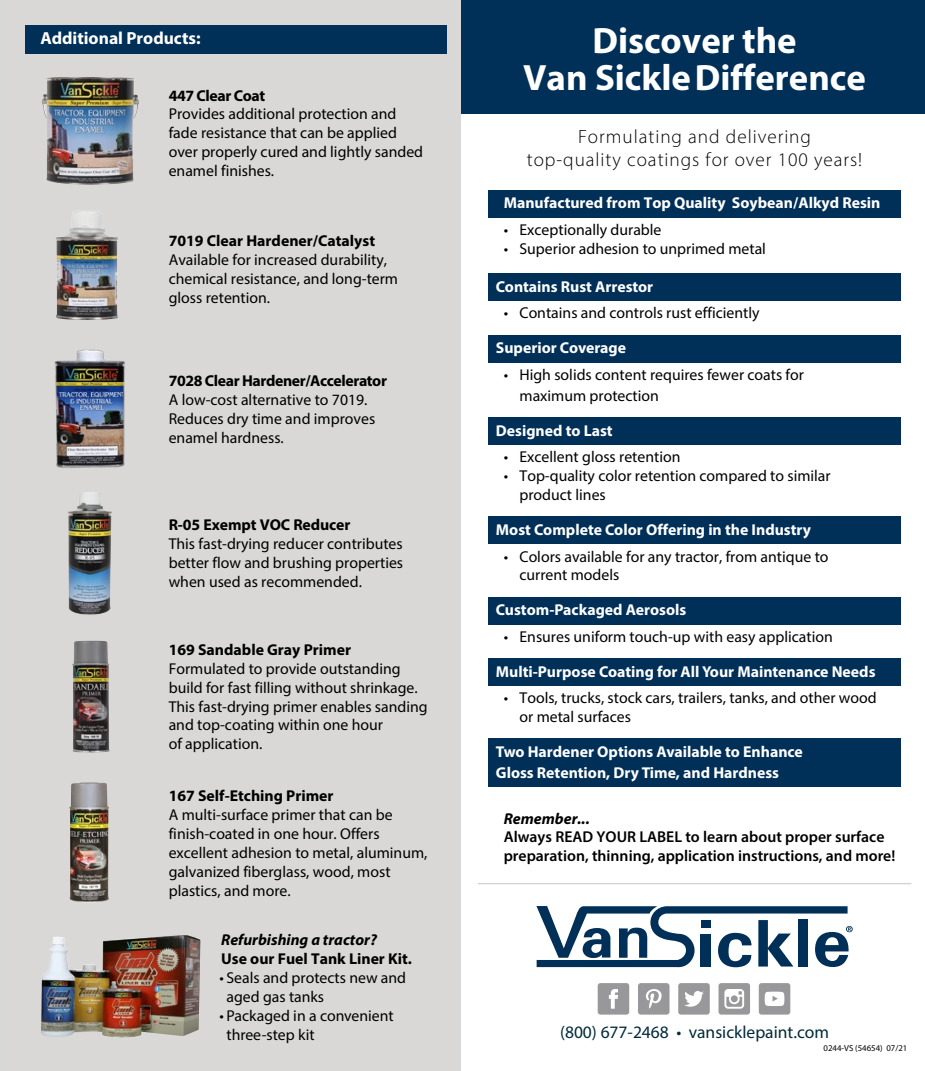
<style>
.page{position:relative;width:925px;height:1071px;background:#fff}
.page>*{position:absolute;margin:0;border:0;box-sizing:border-box;transform-origin:0 0}
.t1{font:700 36.75px/36.8px "Myriad Pro";color:#fff;text-align:center}
.t2{font:300 19.25px/23.1px "Myriad Pro";letter-spacing:.05em;color:#000;text-align:center}
.t3{font:17.5px "Myriad Pro";color:#002a3a}
.t4{font:700 17.5px "Myriad Pro";color:#fff}
.t5{font:15.75px/18.9px "Myriad Pro";color:#000}
.t6{font:700 15.75px/21px "Myriad Pro";color:#fff}
.t7{font:700 15.75px "Myriad Pro";color:#000}
.t8{font:600 15.75px/18.9px "Myriad Pro";color:#000}
.t9{font:700 15.75px "Myriad Pro";letter-spacing:-.025em;color:#000}
.t10{font:italic 700 15.75px "Myriad Pro";color:#000}
.t11{font:8.75px "Myriad Pro";color:#000}
</style>
<div class="page">
<div style="left:0;top:0;width:24px;height:1071px;background:#d8d9d7"></div>
<div style="left:459px;top:0;width:465px;height:113px;background:#003057"></div>
<div style="left:488px;top:190px;width:411px;height:27px;background:#003057"></div>
<div style="left:488px;top:274px;width:411px;height:27px;background:#003057"></div>
<div style="left:488px;top:335px;width:411px;height:27px;background:#003057"></div>
<div style="left:488px;top:417px;width:411px;height:28px;background:#003057"></div>
<div style="left:488px;top:517px;width:411px;height:27px;background:#003057"></div>
<div style="left:488px;top:597px;width:411px;height:27px;background:#003057"></div>
<div style="left:488px;top:658px;width:411px;height:28px;background:#003057"></div>
<div style="left:488px;top:739px;width:411px;height:48px;background:#003057"></div>
<svg style="left:536px;top:906px;width:316px;height:62px"></svg>
<hr style="left:477px;top:883px;width:433px;height:1px;background:#cfd3d5">
<div style="left:9px;top:0;width:452px;height:1071px;background:#d9d8d6"></div>
<img style="left:41px;top:935px;width:159px;height:102px">
<img style="left:68px;top:492px;width:44px;height:123px">
<img style="left:56px;top:211px;width:62px;height:109px">
<img style="left:54px;top:349px;width:71px;height:119px">
<img style="left:72px;top:640px;width:38px;height:113px">
<img style="left:69px;top:782px;width:41px;height:121px">
<div style="left:25px;top:25px;width:421px;height:29px;background:#003057"></div>
<img style="left:42px;top:77px;width:97px;height:108px">
<div style="left:678px;top:983px;width:31px;height:32px;background:#98989a;border-radius:3px"></div>
<svg style="left:684px;top:991px;width:19px;height:16px"></svg>
<div style="left:597px;top:983px;width:32px;height:32px;background:#98989a;border-radius:3px"></div>
<svg style="left:608px;top:989px;width:9px;height:20px"></svg>
<div style="left:637px;top:983px;width:32px;height:32px;background:#98989a;border-radius:3px"></div>
<svg style="left:645px;top:989px;width:16px;height:20px"></svg>
<div style="left:758px;top:983px;width:32px;height:32px;background:#98989a;border-radius:3px"></div>
<svg style="left:764px;top:992px;width:20px;height:14px"></svg>
<div style="left:718px;top:983px;width:31px;height:32px;background:#98989a;border-radius:3px"></div>
<svg style="left:724px;top:989px;width:19px;height:20px"></svg>
<p class="t4" style="left:40px;top:27px;width:162px">Additional Products:</p>
<p class="t9" style="left:169px;top:85px;width:98px">447 Clear Coat</p>
<p class="t5" style="left:169px;top:104px;width:256px">Provides additional protection and fade resistance that can be applied over properly cured and lightly sanded enamel finishes.</p>
<p class="t7" style="left:169px;top:230px;width:208px">7019 Clear Hardener/Catalyst</p>
<p class="t5" style="left:169px;top:250px;width:231px">Available for increased durability, chemical resistance, and long-term gloss retention.</p>
<p class="t9" style="left:169px;top:371px;width:220px">7028 Clear Hardener/Accelerator</p>
<p class="t5" style="left:169px;top:390px;width:208px">A low-cost alternative to 7019.<br>Reduces dry time and improves enamel hardness.</p>
<p class="t7" style="left:169px;top:514px;width:183px">R-05 Exempt VOC Reducer</p>
<p class="t5" style="left:169px;top:534px;width:236px;text-align:justify">This fast-drying reducer contributes better flow and brushing properties when used as recommended.</p>
<p class="t7" style="left:169px;top:639px;width:184px">169 Sandable Gray Primer</p>
<p class="t5" style="left:169px;top:659px;width:260px">Formulated to provide outstanding build for fast filling without shrinkage.<br>This fast-drying primer enables sanding and top-coating within one hour<br>of application.</p>
<p class="t7" style="left:169px;top:786px;width:166px">167 Self-Etching Primer</p>
<p class="t5" style="left:169px;top:805px;width:260px">A multi-surface primer that can be finish-coated in one hour. Offers excellent adhesion to metal, aluminum, galvanized fiberglass, wood, most plastics, and more.</p>
<p class="t10" style="left:221px;top:930px;width:157px">Refurbishing a tractor?</p>
<p class="t7" style="left:221px;top:949px;width:192px">Use our Fuel Tank Liner Kit.</p>
<p class="t5" style="left:226px;top:968px;width:181px;text-indent:-7px">• Seals and protects new and aged gas tanks</p>
<p class="t5" style="left:226px;top:1006px;width:169px;text-indent:-7px">• Packaged in a convenient three-step kit</p>
<h1 class="t1" style="left:523px;top:21px;width:344px">Discover the<br>Van SickleDifference</h1>
<p class="t2" style="left:526px;top:125px;width:337px">Formulating and delivering<br>top-quality coatings for over 100 years!</p>
<p class="t6" style="left:503px;top:192px;width:378px">Manufactured from Top Quality Soybean/Alkyd Resin</p>
<p class="t5" style="left:503px;top:220px;width:159px">• Exceptionally durable</p>
<p class="t5" style="left:503px;top:239px;width:263px">• Superior adhesion to unprimed metal</p>
<p class="t6" style="left:495px;top:275px;width:159px">Contains Rust Arrestor</p>
<p class="t5" style="left:503px;top:304px;width:257px">• Contains and controls rust efficiently</p>
<p class="t6" style="left:495px;top:337px;width:132px">Superior Coverage</p>
<p class="t5" style="left:519px;top:364px;width:286px;line-height:21px;text-indent:-16px">• High solids content requires fewer coats for maximum protection</p>
<p class="t6" style="left:495px;top:419px;width:118px">Designed to Last</p>
<p class="t5" style="left:503px;top:447px;width:178px">• Excellent gloss retention</p>
<p class="t5" style="left:519px;top:466px;width:312px;text-indent:-16px">• Top-quality color retention compared to similar product lines</p>
<p class="t6" style="left:495px;top:518px;width:316px">Most Complete Color Offering in the Industry</p>
<p class="t5" style="left:519px;top:547px;width:310px;text-indent:-16px">• Colors available for any tractor, from antique to current models</p>
<p class="t6" style="left:495px;top:599px;width:192px">Custom-Packaged Aerosols</p>
<p class="t5" style="left:503px;top:627px;width:330px">• Ensures uniform touch-up with easy application</p>
<p class="t6" style="left:495px;top:660px;width:381px">Multi-Purpose Coating for All Your Maintenance Needs</p>
<p class="t5" style="left:519px;top:688px;width:358px;text-indent:-16px">• Tools, trucks, stock cars, trailers, tanks, and other wood or metal surfaces</p>
<p class="t6" style="left:495px;top:741px;width:308px">Two Hardener Options Available to Enhance<br>Gloss Retention, Dry Time, and Hardness</p>
<p class="t10" style="left:503px;top:808px;width:87px">Remember...</p>
<p class="t8" style="left:503px;top:827px;width:393px">Always READ YOUR LABEL to learn about proper surface preparation, thinning, application instructions, and more!</p>
<p class="t3" style="left:559px;top:1021px;width:270px">(800) 677-2468 • vansicklepaint.com</p>
<p class="t11" style="left:823px;top:1043px;width:85px">0244-VS (54654) 07/21</p>
</div>
